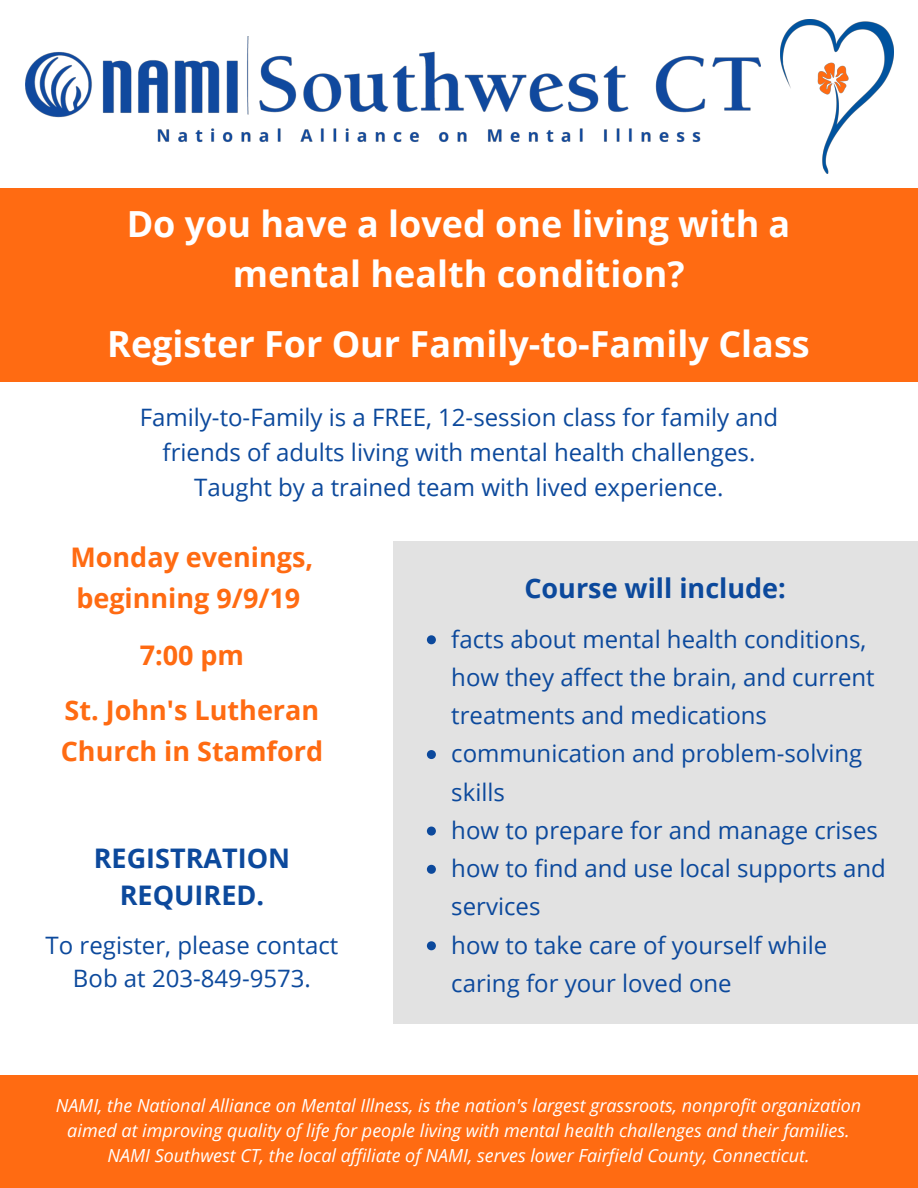
<style>
.page{position:relative;width:918px;height:1188px;background:#fff}
.page>*{position:absolute;margin:0;border:0;box-sizing:border-box;transform-origin:0 0}
.t1{font:700 36px/49.5px "Open Sans";color:#fff;text-align:center}
.t2{font:700 27px/40.5px "Open Sans";color:#ff6b12}
.t3{font:700 27px/37.2px "Open Sans";color:#0c499c;text-align:center}
.t4{font:24px/38.2px "Open Sans";color:#0c499c;text-align:center}
.t5{font:italic 18px/24.8px "Open Sans";color:#fff;text-align:center}
</style>
<div class="page">
<img style="left:26px;top:37px;width:734px;height:105px">
<div style="left:0;top:188px;width:918px;height:193px;background:#ff6b12"></div>
<img style="left:781px;top:19px;width:112px;height:154px">
<div style="left:0;top:1076px;width:918px;height:112px;background:#ff6b12"></div>
<div style="left:393px;top:541px;width:524px;height:482px;background:#e2e2e2"></div>
<svg style="left:427px;top:635px;width:9px;height:9px"></svg>
<svg style="left:427px;top:750px;width:9px;height:9px"></svg>
<svg style="left:427px;top:827px;width:9px;height:9px"></svg>
<svg style="left:427px;top:865px;width:9px;height:9px"></svg>
<svg style="left:427px;top:941px;width:9px;height:9px"></svg>
<h1 class="t1" style="left:127px;top:198px;width:665px">Do you have a loved one living with a mental health condition?</h1>
<h1 class="t1" style="left:107px;top:318px;width:704px">Register For Our Family-to-Family Class</h1>
<p class="t4" style="left:140px;top:400px;width:640px;line-height:34.8px">Family-to-Family is a FREE, 12-session class for family and friends of adults living with mental health challenges.<br>Taught by a trained team with lived experience.</p>
<p class="t2" style="left:70px;top:536px;width:244px">Monday evenings, beginning 9/9/19</p>
<p class="t2" style="left:140px;top:634px;width:106px">7:00 pm</p>
<p class="t2" style="left:61px;top:690px;width:264px">St. John's Lutheran<br>Church in Stamford</p>
<p class="t3" style="left:94px;top:839px;width:198px">REGISTRATION<br>REQUIRED.</p>
<p class="t4" style="left:46px;top:929px;width:294px;line-height:32.7px">To register, please contact<br>Bob at 203-849-9573.</p>
<p class="t3" style="left:524px;top:568px;width:263px">Course will include:</p>
<p class="t4" style="left:451px;top:619px;width:436px;text-align:left">facts about mental health conditions, how they affect the brain, and current treatments and medications communication and problem-solving skills<br>how to prepare for and manage crises how to find and use local supports and services<br>how to take care of yourself while caring for your loved one</p>
<p class="t5" style="left:56px;top:1093px;width:807px">NAMI, the National Alliance on Mental Illness, is the nation's largest grassroots, nonprofit organization aimed at improving quality of life for people living with mental health challenges and their families.<br>NAMI Southwest CT, the local affiliate of NAMI, serves lower Fairfield County, Connecticut.</p>
</div>
